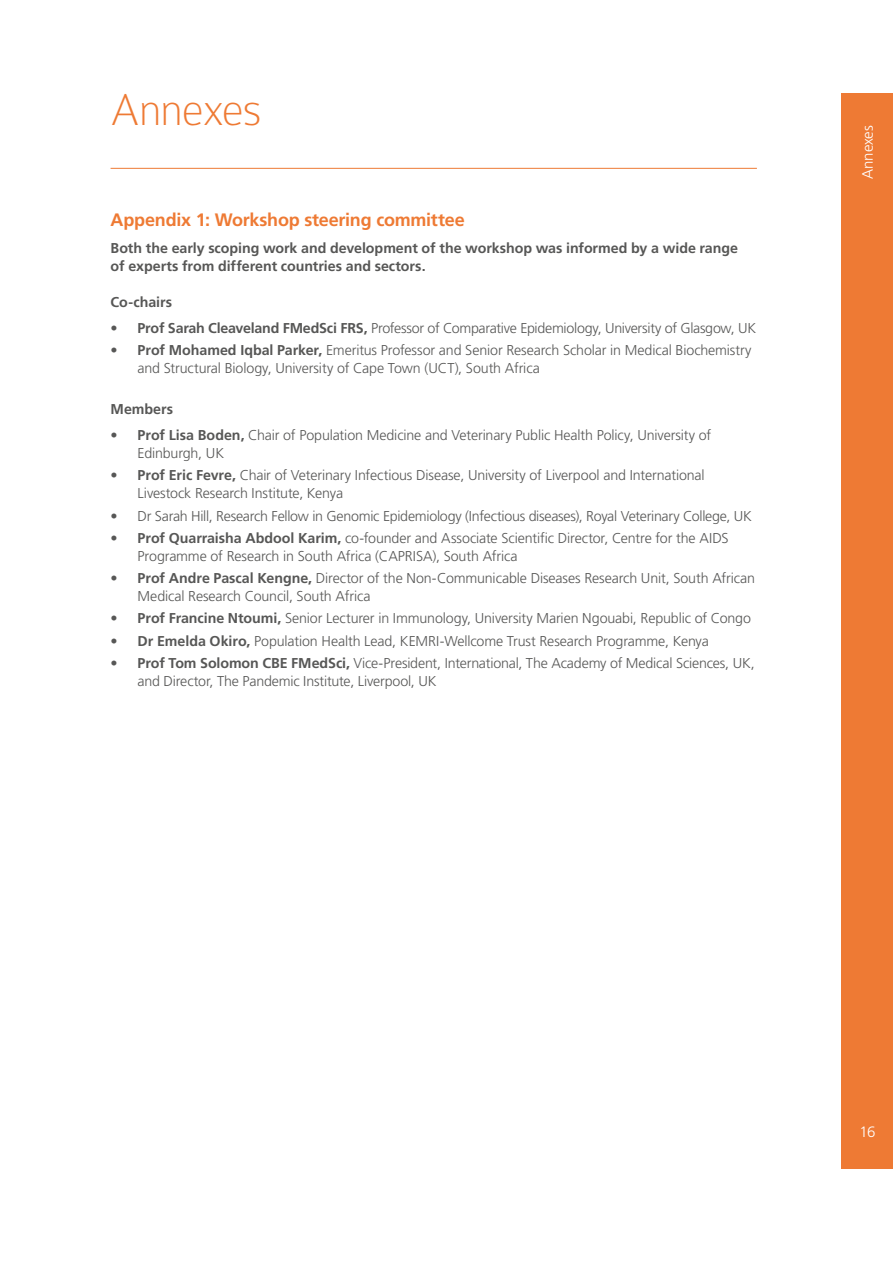
<style>
.page{position:relative;width:893px;height:1263px;background:#fff}
.page>*{position:absolute;margin:0;border:0;box-sizing:border-box;transform-origin:0 0}
.t1{font:100 48px "Colaborate";letter-spacing:-.02em;color:#ee7a34}
.t2{font:700 18px "Frutiger LT Std";letter-spacing:-.015em;color:#ee7a34}
.t3{font:300 15px "Frutiger LT Std";letter-spacing:-.01em;color:#fff}
.t4{font:300 14.25px/18px "Frutiger LT Std";letter-spacing:-.01em;color:#575756}
.t5{font:700 14.25px/18px "Frutiger LT Std";letter-spacing:-.005em;color:#575756}
.s1{font-weight:700}
</style>
<div class="page">
<div style="left:842px;top:94px;width:51px;height:1075px;background:#ee7a34"></div>
<hr style="left:111px;top:168px;width:646px;height:1px;background:#ee7a34">
<h1 class="t1" style="left:111px;top:85px;width:153px">Annexes</h1>
<p class="t2" style="left:111px;top:209px;width:356px">Appendix 1: Workshop steering committee</p>
<p class="t5" style="left:111px;top:239px;width:629px">Both the early scoping work and development of the workshop was informed by a wide range of experts from different countries and sectors.</p>
<p class="t5" style="left:111px;top:293px;width:63px">Co-chairs</p>
<p class="t4" style="left:111px;top:319px;width:647px"><span class="s1">• Prof Sarah Cleaveland FMedSci FRS,</span> Professor of Comparative Epidemiology, University of Glasgow, UK</p>
<p class="t4" style="left:138px;top:342px;width:615px;text-indent:-27px"><span class="s1">• Prof Mohamed Iqbal Parker,</span> Emeritus Professor and Senior Research Scholar in Medical Biochemistry and Structural Biology, University of Cape Town (UCT), South Africa</p>
<p class="t5" style="left:111px;top:400px;width:64px">Members</p>
<p class="t4" style="left:138px;top:426px;width:575px;text-indent:-27px"><span class="s1">• Prof Lisa Boden,</span> Chair of Population Medicine and Veterinary Public Health Policy, University of<br>Edinburgh, UK</p>
<p class="t4" style="left:138px;top:467px;width:569px;text-indent:-27px"><span class="s1">• Prof Eric Fevre,</span> Chair of Veterinary Infectious Disease, University of Liverpool and International<br>Livestock Research Institute, Kenya</p>
<p class="t4" style="left:111px;top:507px;width:643px">• Dr Sarah Hill, Research Fellow in Genomic Epidemiology (Infectious diseases), Royal Veterinary College, UK</p>
<p class="t4" style="left:138px;top:529px;width:593px;text-indent:-27px"><span class="s1">• Prof Quarraisha Abdool Karim,</span> co-founder and Associate Scientific Director, Centre for the AIDS<br>Programme of Research in South Africa (CAPRISA), South Africa</p>
<p class="t4" style="left:138px;top:569px;width:619px;text-indent:-27px"><span class="s1">• Prof Andre Pascal Kengne,</span> Director of the Non-Communicable Diseases Research Unit, South African<br>Medical Research Council, South Africa</p>
<p class="t4" style="left:111px;top:610px;width:642px"><span class="s1">• Prof Francine Ntoumi,</span> Senior Lecturer in Immunology, University Marien Ngouabi, Republic of Congo</p>
<p class="t4" style="left:111px;top:632px;width:600px"><span class="s1">• Dr Emelda Okiro,</span> Population Health Lead, KEMRI-Wellcome Trust Research Programme, Kenya</p>
<p class="t4" style="left:138px;top:654px;width:619px;text-indent:-27px"><span class="s1">• Prof Tom Solomon CBE FMedSci,</span> Vice-President, International, The Academy of Medical Sciences, UK, and Director, The Pandemic Institute, Liverpool, UK</p>
<p class="t3" style="left:859px;top:179px;width:55px;rotate:-90deg">Annexes</p>
<p class="t3" style="left:859px;top:1123px;width:17px">16</p>
</div>
